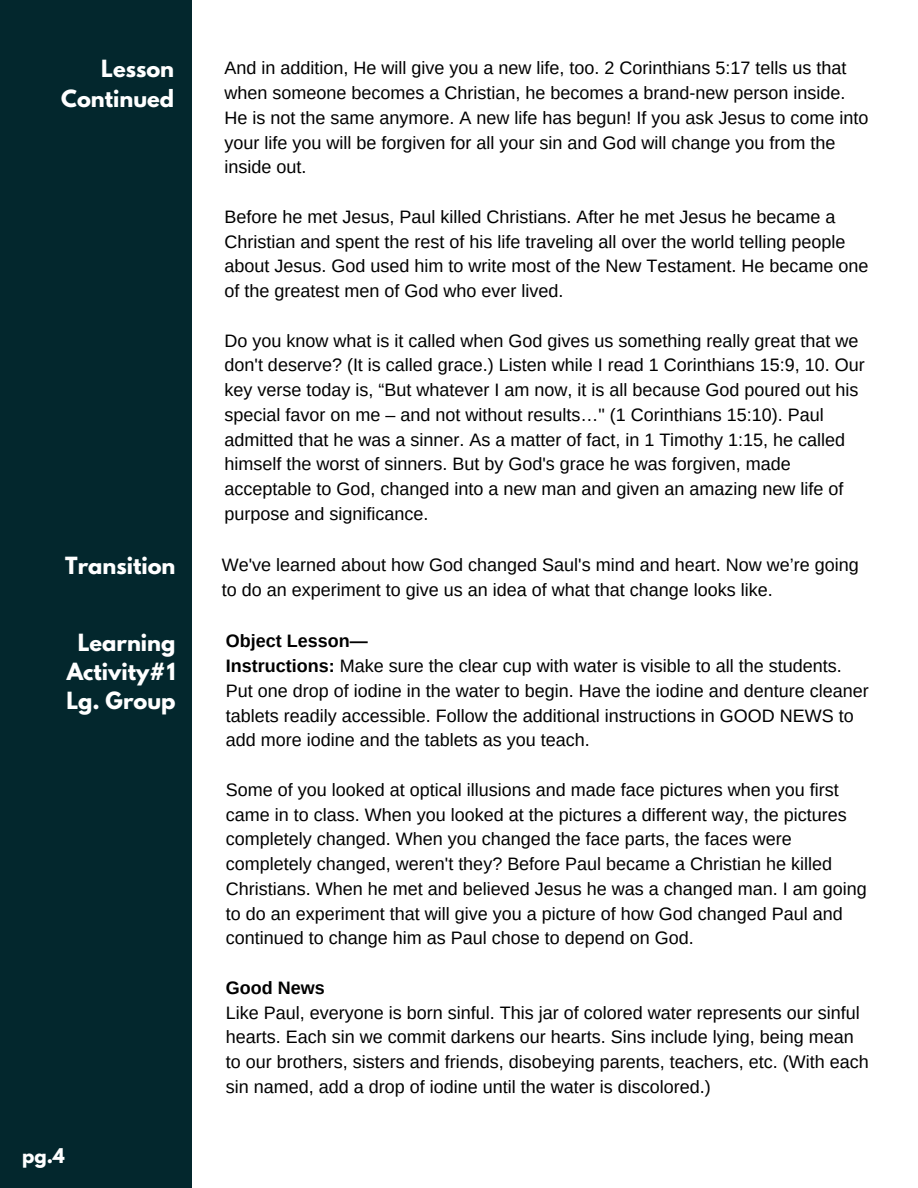
<style>
.page{position:relative;width:918px;height:1188px;background:#fff}
.page>*{position:absolute;margin:0;border:0;box-sizing:border-box;transform-origin:0 0}
.t1{font:700 21px/29.2px "League Spartan";color:#fff;text-align:right}
.t2{font:18px/24.8px "Arimo";color:#000}
.t3{font:700 18px "Arimo";color:#000}
.t4{font:700 18px "League Spartan";color:#fff}
.s1{font-weight:700}
</style>
<div class="page">
<div style="left:0;top:0;width:191px;height:1188px;background:#03272d"></div>
<p class="t1" style="left:61px;top:57px;width:114px">Lesson<br>Continued</p>
<h1 class="t2" style="left:225px;top:56px;width:645px">And in addition, He will give you a new life, too. 2 Corinthians 5:17 tells us that when someone becomes a Christian, he becomes a brand-new person inside.<br>He is not the same anymore. A new life has begun! If you ask Jesus to come into your life you will be forgiven for all your sin and God will change you from the inside out.</h1>
<p class="t2" style="left:225px;top:204px;width:645px">Before he met Jesus, Paul killed Christians. After he met Jesus he became a Christian and spent the rest of his life traveling all over the world telling people about Jesus. God used him to write most of the New Testament. He became one of the greatest men of God who ever lived.</p>
<p class="t2" style="left:225px;top:328px;width:642px">Do you know what is it called when God gives us something really great that we don't deserve? (It is called grace.) Listen while I read 1 Corinthians 15:9, 10. Our key verse today is, “But whatever I am now, it is all because God poured out his special favor on me – and not without results…" (1 Corinthians 15:10). Paul admitted that he was a sinner. As a matter of fact, in 1 Timothy 1:15, he called himself the worst of sinners. But by God's grace he was forgiven, made acceptable to God, changed into a new man and given an amazing new life of purpose and significance.</p>
<p class="t1" style="left:65px;top:554px;width:112px">Transition</p>
<h1 class="t2" style="left:222px;top:553px;width:638px">We've learned about how God changed Saul's mind and heart. Now we’re going to do an experiment to give us an idea of what that change looks like.</h1>
<p class="t1" style="left:66px;top:630px;width:111px;text-align:center">Learning<br>Activity#1<br>Lg. Group</p>
<h1 class="t3" style="left:226px;top:631px;width:143px">Object Lesson—</h1>
<p class="t2" style="left:226px;top:654px;width:644px"><span class="s1">Instructions:</span> Make sure the clear cup with water is visible to all the students.<br>Put one drop of iodine in the water to begin. Have the iodine and denture cleaner tablets readily accessible. Follow the additional instructions in GOOD NEWS to add more iodine and the tablets as you teach.</p>
<p class="t2" style="left:226px;top:777px;width:642px">Some of you looked at optical illusions and made face pictures when you first came in to class. When you looked at the pictures a different way, the pictures completely changed. When you changed the face parts, the faces were completely changed, weren't they? Before Paul became a Christian he killed Christians. When he met and believed Jesus he was a changed man. I am going to do an experiment that will give you a picture of how God changed Paul and continued to change him as Paul chose to depend on God.</p>
<p class="t3" style="left:226px;top:978px;width:100px">Good News</p>
<p class="t2" style="left:226px;top:1000px;width:644px">Like Paul, everyone is born sinful. This jar of colored water represents our sinful hearts. Each sin we commit darkens our hearts. Sins include lying, being mean to our brothers, sisters and friends, disobeying parents, teachers, etc. (With each sin named, add a drop of iodine until the water is discolored.)</p>
<h2 class="t4" style="left:22px;top:1146px;width:44px">pg.4</h2>
</div>
